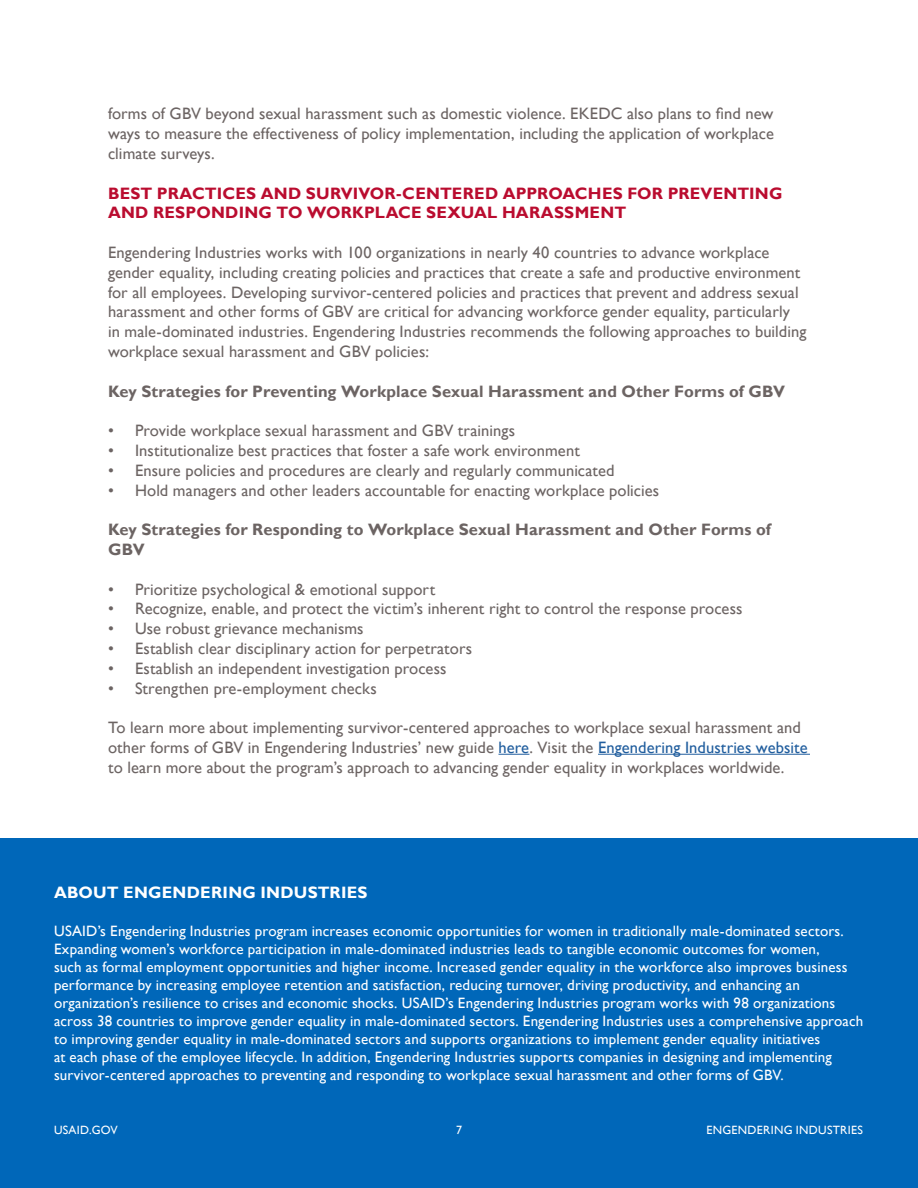
<style>
.page{position:relative;width:918px;height:1188px;background:#fff}
.page>*{position:absolute;margin:0;border:0;box-sizing:border-box;transform-origin:0 0}
.t1{font:16.5px/19.8px "Gill Sans";letter-spacing:.005em;color:#6c6463}
.t2{font:700 16.5px/19.8px "Gill Sans";letter-spacing:.005em;color:#6c6463}
.t3{font:700 16.5px/19.8px "Gill Sans";letter-spacing:.01em;color:#ba0c2f}
.t4{font:700 16.5px "Gill Sans";letter-spacing:.015em;color:#fff}
.t5{font:15px/18px "Gill Sans";letter-spacing:.01em;color:#fff}
.t6{font:12px "Gill Sans";letter-spacing:.025em;color:#fff}
.s1{color:#215e9e}
</style>
<div class="page">
<div style="left:0;top:838px;width:918px;height:350px;background:#0067b9"></div>
<hr style="left:498px;top:754px;width:31px;height:1px;background:#215e9e">
<hr style="left:598px;top:754px;width:212px;height:1px;background:#215e9e">
<p class="t1" style="left:108px;top:104px;width:668px;text-align:justify">forms of GBV beyond sexual harassment such as domestic violence. EKEDC also plans to find new ways to measure the effectiveness of policy implementation, including the application of workplace climate surveys.</p>
<p class="t3" style="left:108px;top:184px;width:676px">BEST PRACTICES AND SURVIVOR-CENTERED APPROACHES FOR PREVENTING<br>AND RESPONDING TO WORKPLACE SEXUAL HARASSMENT</p>
<p class="t1" style="left:108px;top:243px;width:700px">Engendering Industries works with 100 organizations in nearly 40 countries to advance workplace gender equality, including creating policies and practices that create a safe and productive environment for all employees. Developing survivor-centered policies and practices that prevent and address sexual harassment and other forms of GBV are critical for advancing workforce gender equality, particularly<br>in male-dominated industries. Engendering Industries recommends the following approaches to building workplace sexual harassment and GBV policies:</p>
<p class="t2" style="left:108px;top:382px;width:679px">Key Strategies for Preventing Workplace Sexual Harassment and Other Forms of GBV</p>
<p class="t1" style="left:108px;top:421px;width:409px">• Provide workplace sexual harassment and GBV trainings</p>
<p class="t1" style="left:108px;top:441px;width:473px">• Institutionalize best practices that foster a safe work environment</p>
<p class="t1" style="left:108px;top:461px;width:508px">• Ensure policies and procedures are clearly and regularly communicated</p>
<p class="t1" style="left:108px;top:480px;width:553px">• Hold managers and other leaders accountable for enacting workplace policies</p>
<p class="t2" style="left:108px;top:520px;width:664px">Key Strategies for Responding to Workplace Sexual Harassment and Other Forms of<br>GBV</p>
<p class="t1" style="left:108px;top:579px;width:329px">• Prioritize psychological &amp; emotional support</p>
<p class="t1" style="left:108px;top:599px;width:636px">• Recognize, enable, and protect the victim’s inherent right to control the response process</p>
<p class="t1" style="left:108px;top:619px;width:257px">• Use robust grievance mechanisms</p>
<p class="t1" style="left:108px;top:639px;width:366px">• Establish clear disciplinary action for perpetrators</p>
<p class="t1" style="left:108px;top:659px;width:340px">• Establish an independent investigation process</p>
<p class="t1" style="left:108px;top:678px;width:270px">• Strengthen pre-employment checks</p>
<p class="t1" style="left:108px;top:718px;width:701px">To learn more about implementing survivor-centered approaches to workplace sexual harassment and other forms of GBV in Engendering Industries’ new guide <span class="s1">here</span>. Visit the <span class="s1">Engendering Industries website </span>to learn more about the program’s approach to advancing gender equality in workplaces worldwide.</p>
<p class="t4" style="left:54px;top:883px;width:315px">ABOUT ENGENDERING INDUSTRIES</p>
<p class="t5" style="left:54px;top:922px;width:811px">USAID’s Engendering Industries program increases economic opportunities for women in traditionally male-dominated sectors.<br>Expanding women’s workforce participation in male-dominated industries leads to tangible economic outcomes for women,<br>such as formal employment opportunities and higher income. Increased gender equality in the workforce also improves business performance by increasing employee retention and satisfaction, reducing turnover, driving productivity, and enhancing an organization’s resilience to crises and economic shocks. USAID’s Engendering Industries program works with 98 organizations across 38 countries to improve gender equality in male-dominated sectors. Engendering Industries uses a comprehensive approach to improving gender equality in male-dominated sectors and supports organizations to implement gender equality initiatives<br>at each phase of the employee lifecycle. In addition, Engendering Industries supports companies in designing and implementing survivor-centered approaches to preventing and responding to workplace sexual harassment and other forms of GBV.</p>
<p class="t6" style="left:54px;top:1123px;width:65px">USAID.GOV</p>
<p class="t6" style="left:456px;top:1123px;width:7px">7</p>
<p class="t6" style="left:706px;top:1123px;width:158px">ENGENDERING INDUSTRIES</p>
</div>
